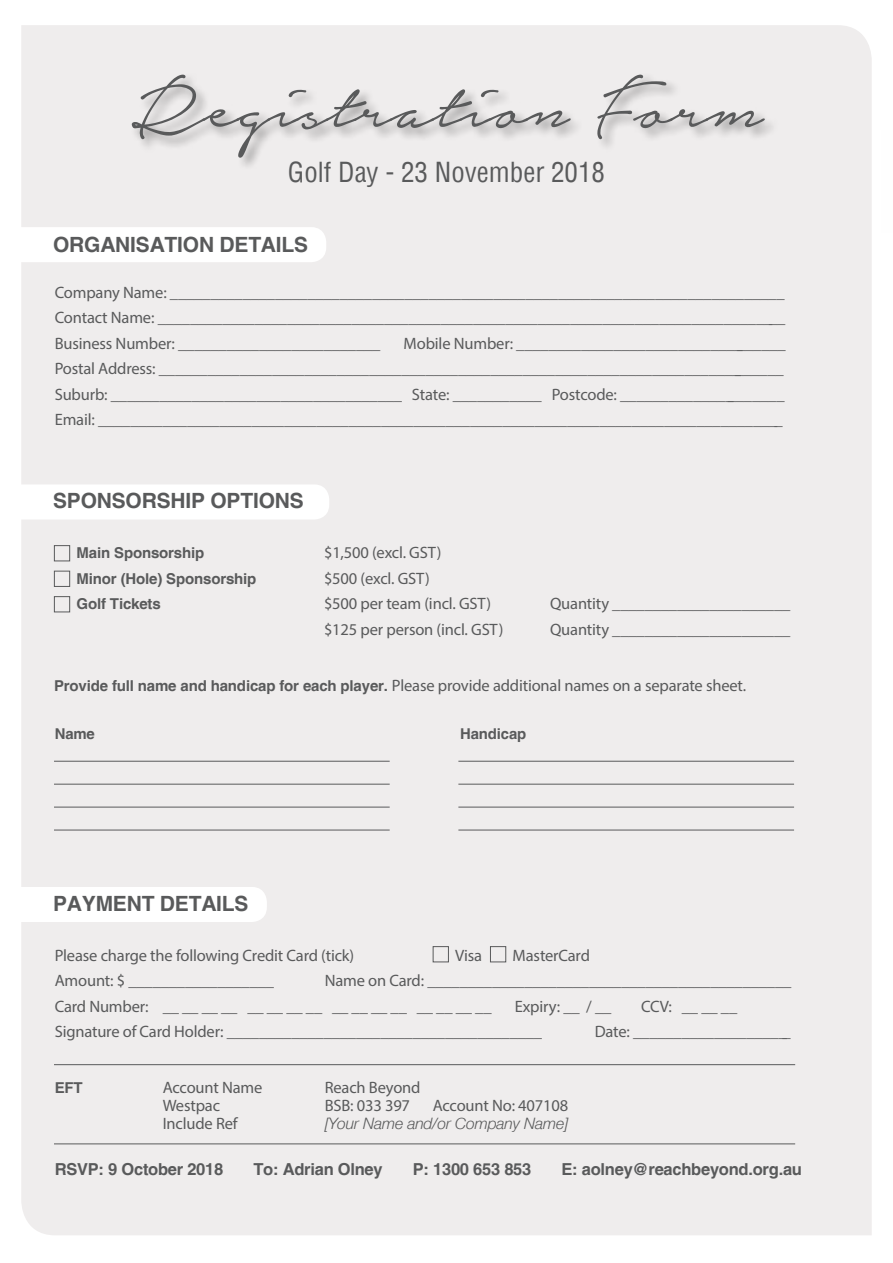
<style>
.page{position:relative;width:893px;height:1263px;background:#fff}
.page>*{position:absolute;margin:0;border:0;box-sizing:border-box;transform-origin:0 0}
.t1{font:94.5px "Notera Personal Use Only";color:#595a5b}
.t2{font:condensed 27px "Helvetica";color:#595a5b}
.t3{font:700 21px "Helvetica";letter-spacing:-.01em;color:#595a5b}
.t4{font:16.5px/25.5px "Myriad Pro";letter-spacing:-.01em;color:#595a5b}
.t5{font:700 16.5px "Helvetica";letter-spacing:-.015em;color:#595a5b}
.t6{font:italic 15.75px "Helvetica Neue";letter-spacing:-.01em;color:#595a5b}
.t7{font:700 15px "Helvetica";letter-spacing:-.01em;color:#595a5b}
.t8{font:700 14.85px "Helvetica";letter-spacing:-.01em;color:#595a5b}
.s1{font-family:"Helvetica";font-weight:700;font-size:15px}
</style>
<div class="page">
<div style="left:21px;top:25px;width:851px;height:1210px;background:#efeded"></div>
<div style="left:130px;top:73px;width:649px;height:98px;background:#000;opacity:.35"></div>
<svg style="left:21px;top:227px;width:305px;height:35px"></svg>
<svg style="left:21px;top:484px;width:308px;height:35px"></svg>
<div style="left:54px;top:545px;width:16px;height:16px;border:1px solid #595a5b"></div>
<div style="left:54px;top:571px;width:16px;height:16px;border:1px solid #595a5b"></div>
<div style="left:54px;top:596px;width:16px;height:16px;border:1px solid #595a5b"></div>
<hr style="left:54px;top:761px;width:336px;height:1px;background:#595a5b">
<hr style="left:54px;top:784px;width:336px;height:1px;background:#595a5b">
<hr style="left:54px;top:807px;width:336px;height:1px;background:#595a5b">
<hr style="left:54px;top:830px;width:336px;height:1px;background:#595a5b">
<hr style="left:458px;top:761px;width:336px;height:1px;background:#595a5b">
<hr style="left:458px;top:784px;width:336px;height:1px;background:#595a5b">
<hr style="left:458px;top:807px;width:336px;height:1px;background:#595a5b">
<hr style="left:458px;top:830px;width:336px;height:1px;background:#595a5b">
<svg style="left:21px;top:887px;width:246px;height:35px"></svg>
<div style="left:433px;top:946px;width:16px;height:16px;border:1px solid #595a5b"></div>
<div style="left:490px;top:946px;width:16px;height:16px;border:1px solid #595a5b"></div>
<hr style="left:54px;top:1064px;width:741px;height:1px;background:#595a5b">
<hr style="left:54px;top:1143px;width:741px;height:1px;background:#595a5b">
<h1 class="t1" style="left:131px;top:60px;width:633px">Registration Form</h1>
<h2 class="t2" style="left:288px;top:155px;width:319px">Golf Day - 23 November 2018</h2>
<p class="t3" style="left:53px;top:232px;width:257px">ORGANISATION DETAILS</p>
<p class="t4" style="left:55px;top:279px;width:732px;text-align:justify">Company Name: ____________________________________________________________________________ Contact Name: ______________________________________________________________________________ Business Number: _________________________</p>
<p class="t4" style="left:55px;top:330px;width:733px;text-indent:349px">Mobile Number: __________________________________ Postal Address: ______________________________________________________________________________ Suburb: ____________________________________ State: ___________ Postcode: _____________________ Email: _____________________________________________________________________________________</p>
<p class="t3" style="left:53px;top:488px;width:252px">SPONSORSHIP OPTIONS</p>
<p class="t7" style="left:77px;top:544px;width:129px">Main Sponsorship</p>
<p class="t4" style="left:324px;top:540px;width:119px">$1,500 (excl. GST)</p>
<p class="t7" style="left:77px;top:569px;width:181px">Minor (Hole) Sponsorship</p>
<p class="t4" style="left:324px;top:565px;width:107px">$500 (excl. GST)</p>
<p class="t7" style="left:77px;top:595px;width:86px">Golf Tickets</p>
<p class="t4" style="left:324px;top:591px;width:169px">$500 per team (incl. GST)</p>
<p class="t4" style="left:550px;top:591px;width:242px">Quantity ______________________</p>
<p class="t4" style="left:324px;top:616px;width:181px">$125 per person (incl. GST)</p>
<p class="t4" style="left:550px;top:616px;width:242px">Quantity ______________________</p>
<p class="t4" style="left:54px;top:673px;width:694px"><span class="s1">Provide full name and handicap for each player.</span> Please provide additional names on a separate sheet.</p>
<p class="t8" style="left:55px;top:724px;width:42px">Name</p>
<p class="t8" style="left:460px;top:724px;width:68px">Handicap</p>
<p class="t3" style="left:53px;top:891px;width:197px">PAYMENT DETAILS</p>
<p class="t4" style="left:55px;top:942px;width:301px">Please charge the following Credit Card (tick)</p>
<p class="t4" style="left:455px;top:942px;width:28px">Visa</p>
<p class="t4" style="left:513px;top:942px;width:79px">MasterCard</p>
<p class="t4" style="left:55px;top:968px;width:221px">Amount: $ __________________</p>
<p class="t4" style="left:55px;top:968px;width:738px;text-indent:270px">Name on Card: _____________________________________________<br>Card Number: __ __ __ __ __ __ __ __ __ __ __ __ __ __ __ __</p>
<p class="t4" style="left:515px;top:993px;width:98px">Expiry: __ / __</p>
<p class="t4" style="left:641px;top:993px;width:98px">CCV: __ __ __</p>
<p class="t4" style="left:55px;top:1019px;width:489px">Signature of Card Holder: _______________________________________</p>
<p class="t4" style="left:595px;top:1019px;width:198px">Date: ____________________</p>
<p class="t7" style="left:55px;top:1078px;width:30px">EFT</p>
<p class="t4" style="left:163px;top:1074px;width:101px">Account Name</p>
<p class="t4" style="left:325px;top:1074px;width:97px">Reach Beyond</p>
<p class="t4" style="left:163px;top:1092px;width:59px">Westpac</p>
<p class="t4" style="left:325px;top:1092px;width:87px">BSB: 033 397</p>
<p class="t4" style="left:433px;top:1092px;width:137px">Account No: 407108</p>
<p class="t4" style="left:163px;top:1110px;width:77px">Include Ref</p>
<p class="t6" style="left:325px;top:1113px;width:245px">[Your Name and/or Company Name]</p>
<p class="t5" style="left:55px;top:1159px;width:170px">RSVP: 9 October 2018</p>
<p class="t5" style="left:253px;top:1159px;width:131px">To: Adrian Olney</p>
<p class="t5" style="left:413px;top:1159px;width:120px">P: 1300 653 853</p>
<p class="t5" style="left:561px;top:1159px;width:242px">E: aolney@reachbeyond.org.au</p>
</div>
